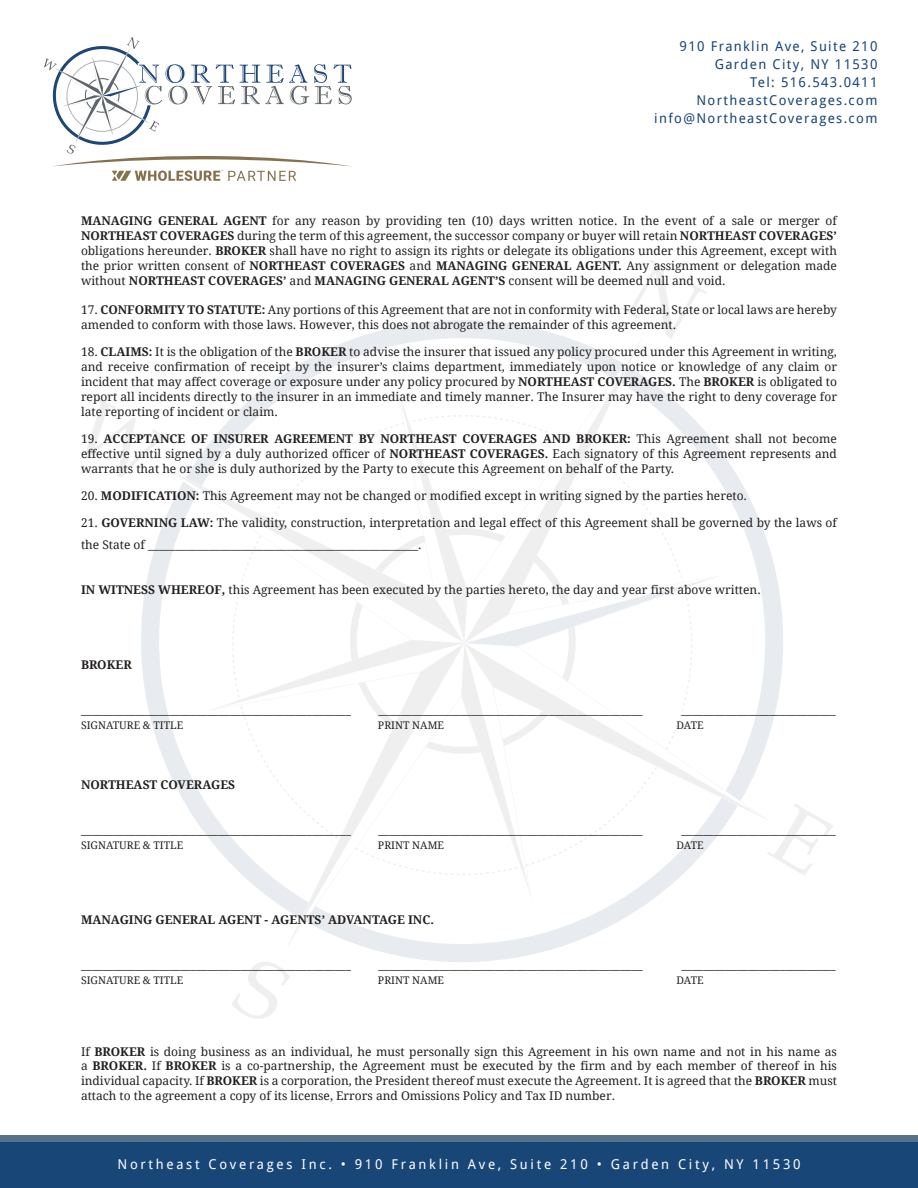
<style>
.page{position:relative;width:918px;height:1188px;background:#fff}
.page>*{position:absolute;margin:0;border:0;box-sizing:border-box;transform-origin:0 0}
.t1{font:13.5px/18px "Droid Sans";letter-spacing:.1em;color:#184677;text-align:right}
.t2{font:13.5px "Droid Sans";letter-spacing:.2em;color:#fff}
.t3{font:12px/15px "Droid Serif";color:#231f20;text-align:justify}
.t4{font:700 12px "Droid Serif";color:#231f20}
.t5{font:10.5px "Droid Serif";color:#231f20}
.s1{font-weight:700}
</style>
<div class="page">
<div style="left:0;top:1135px;width:918px;height:45px;background:#557286"></div>
<svg style="left:44px;top:37px;width:308px;height:144px"></svg>
<div style="left:141px;top:320px;width:642px;height:642px;border:18px solid #1c4575;border-radius:50%"></div>
<svg style="left:622px;top:259px;width:85px;height:79px"></svg>
<svg style="left:232px;top:962px;width:58px;height:57px"></svg>
<svg style="left:85px;top:397px;width:75px;height:81px"></svg>
<svg style="left:769px;top:804px;width:64px;height:71px"></svg>
<svg style="left:160px;top:338px;width:609px;height:610px"></svg>
<svg style="left:464px;top:343px;width:175px;height:49px"></svg>
<svg style="left:290px;top:894px;width:174px;height:49px"></svg>
<svg style="left:715px;top:643px;width:49px;height:175px"></svg>
<svg style="left:165px;top:468px;width:49px;height:175px"></svg>
<svg style="left:214px;top:392px;width:501px;height:502px"></svg>
<div style="left:0;top:1143px;width:918px;height:45px;background:#184677"></div>
<p class="t1" style="left:654px;top:37px;width:225px">910 Franklin Ave, Suite 210<br>Garden City, NY 11530<br>Tel: 516.543.0411<br>NortheastCoverages.com info@NortheastCoverages.com</p>
<p class="t3" style="left:81px;top:214px;width:758px"><span class="s1">MANAGING GENERAL AGENT</span> for any reason by providing ten (10) days written notice. In the event of a sale or merger of <span class="s1">NORTHEAST COVERAGES</span> during the term of this agreement, the successor company or buyer will retain <span class="s1">NORTHEAST COVERAGES’ </span>obligations hereunder. <span class="s1">BROKER</span> shall have no right to assign its rights or delegate its obligations under this Agreement, except with the prior written consent of <span class="s1">NORTHEAST COVERAGES</span> and <span class="s1">MANAGING GENERAL AGENT.</span> Any assignment or delegation made without <span class="s1">NORTHEAST COVERAGES’</span> and <span class="s1">MANAGING GENERAL AGENT’S</span> consent will be deemed null and void.</p>
<p class="t3" style="left:81px;top:302px;width:757px">17. <span class="s1">CONFORMITY TO STATUTE:</span> Any portions of this Agreement that are not in conformity with Federal, State or local laws are hereby amended to conform with those laws. However, this does not abrogate the remainder of this agreement.</p>
<p class="t3" style="left:81px;top:344px;width:758px">18. <span class="s1">CLAIMS:</span> It is the obligation of the <span class="s1">BROKER</span> to advise the insurer that issued any policy procured under this Agreement in writing, and receive confirmation of receipt by the insurer’s claims department, immediately upon notice or knowledge of any claim or incident that may affect coverage or exposure under any policy procured by <span class="s1">NORTHEAST COVERAGES.</span> The <span class="s1">BROKER</span> is obligated to report all incidents directly to the insurer in an immediate and timely manner. The Insurer may have the right to deny coverage for late reporting of incident or claim.</p>
<p class="t3" style="left:81px;top:431px;width:758px">19. <span class="s1">ACCEPTANCE OF INSURER AGREEMENT BY NORTHEAST COVERAGES AND BROKER:</span> This Agreement shall not become effective until signed by a duly authorized officer of <span class="s1">NORTHEAST COVERAGES.</span> Each signatory of this Agreement represents and warrants that he or she is duly authorized by the Party to execute this Agreement on behalf of the Party.</p>
<p class="t3" style="left:81px;top:488px;width:668px">20. <span class="s1">MODIFICATION:</span> This Agreement may not be changed or modified except in writing signed by the parties hereto.</p>
<p class="t3" style="left:81px;top:511px;width:757px;line-height:22.5px">21. <span class="s1">GOVERNING LAW:</span> The validity, construction, interpretation and legal effect of this Agreement shall be governed by the laws of the State of _________________________________________________.</p>
<p class="t3" style="left:81px;top:583px;width:681px"><span class="s1">IN WITNESS WHEREOF,</span> this Agreement has been executed by the parties hereto, the day and year first above written.</p>
<p class="t4" style="left:81px;top:658px;width:52px">BROKER</p>
<p class="t4" style="left:81px;top:703px;width:271px">_________________________________________________</p>
<p class="t4" style="left:378px;top:703px;width:266px">________________________________________________</p>
<p class="t4" style="left:681px;top:703px;width:156px">____________________________</p>
<p class="t5" style="left:81px;top:719px;width:104px">SIGNATURE &amp; TITLE</p>
<p class="t5" style="left:378px;top:719px;width:68px">PRINT NAME</p>
<p class="t5" style="left:676px;top:719px;width:29px">DATE</p>
<p class="t4" style="left:81px;top:778px;width:156px">NORTHEAST COVERAGES</p>
<p class="t4" style="left:81px;top:823px;width:271px">_________________________________________________</p>
<p class="t4" style="left:378px;top:823px;width:266px">________________________________________________</p>
<p class="t4" style="left:681px;top:823px;width:156px">____________________________</p>
<p class="t5" style="left:81px;top:839px;width:104px">SIGNATURE &amp; TITLE</p>
<p class="t5" style="left:378px;top:839px;width:68px">PRINT NAME</p>
<p class="t5" style="left:676px;top:839px;width:29px">DATE</p>
<p class="t4" style="left:81px;top:913px;width:355px">MANAGING GENERAL AGENT - AGENTS’ ADVANTAGE INC.</p>
<p class="t4" style="left:81px;top:958px;width:271px">_________________________________________________</p>
<p class="t4" style="left:378px;top:958px;width:266px">________________________________________________</p>
<p class="t4" style="left:681px;top:958px;width:156px">____________________________</p>
<p class="t5" style="left:81px;top:974px;width:104px">SIGNATURE &amp; TITLE</p>
<p class="t5" style="left:378px;top:974px;width:68px">PRINT NAME</p>
<p class="t5" style="left:676px;top:974px;width:29px">DATE</p>
<p class="t3" style="left:81px;top:1044px;width:758px">If <span class="s1">BROKER</span> is doing business as an individual, he must personally sign this Agreement in his own name and not in his name as a <span class="s1">BROKER.</span> If <span class="s1">BROKER</span> is a co-partnership, the Agreement must be executed by the firm and by each member of thereof in his individual capacity. If <span class="s1">BROKER</span> is a corporation, the President thereof must execute the Agreement. It is agreed that the <span class="s1">BROKER</span> must attach to the agreement a copy of its license, Errors and Omissions Policy and Tax ID number.</p>
<p class="t2" style="left:117px;top:1156px;width:685px">Northeast Coverages Inc. • 910 Franklin Ave, Suite 210 • Garden City, NY 11530</p>
</div>
